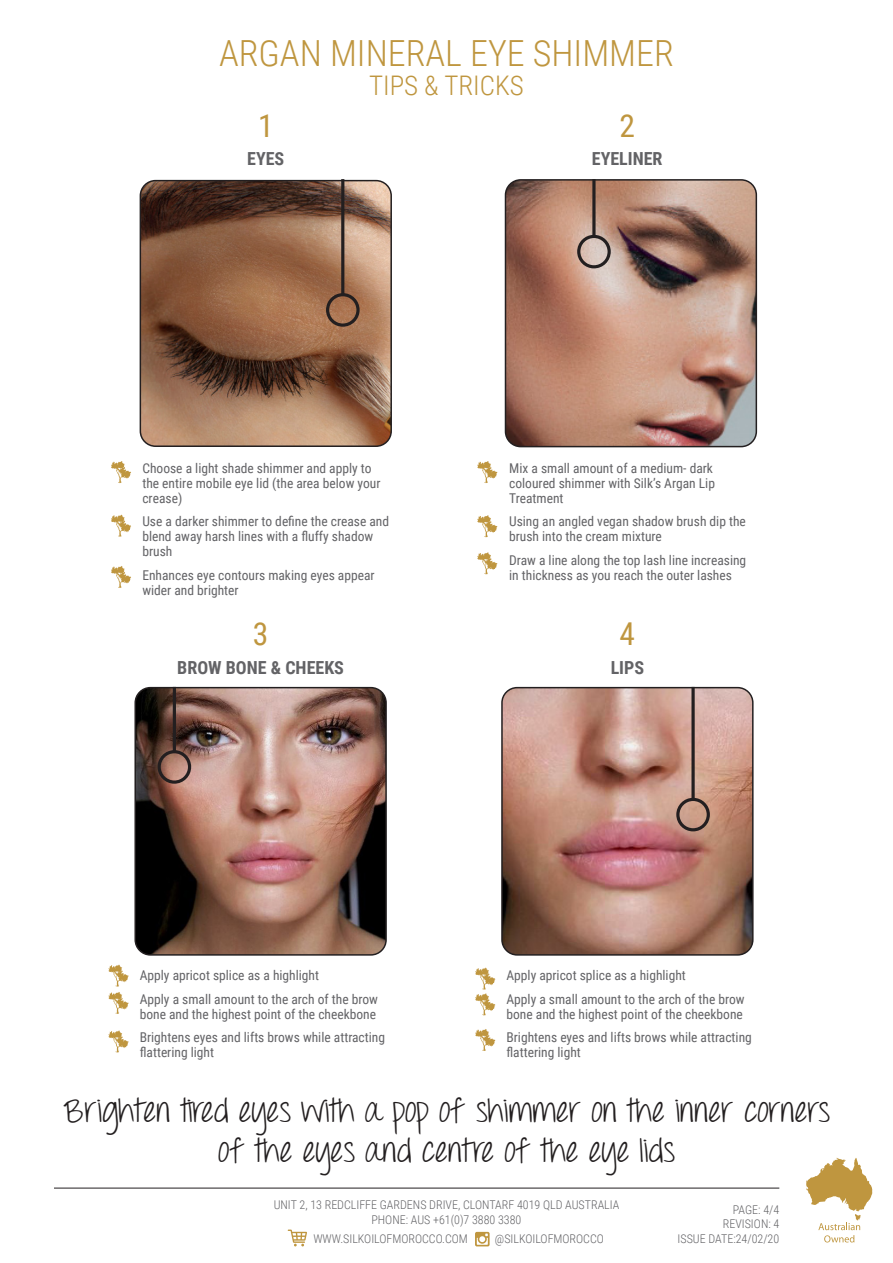
<style>
.page{position:relative;width:893px;height:1263px;background:#fff}
.page>*{position:absolute;margin:0;border:0;box-sizing:border-box;transform-origin:0 0}
.t1{font:300 36px "Roboto Condensed";color:#bf963f}
.t2{font:33px "Throw My Hands Upinthe Air";color:#231f20}
.t3{font:31.5px "Roboto Condensed";color:#bf963f}
.t4{font:300 27px "Roboto Condensed";color:#bf963f}
.t5{font:700 18px "Roboto Condensed";color:#636366}
.t6{font:13.5px/15px "Roboto Condensed";color:#636366}
.t7{font:300 12px "Roboto Condensed";color:#636366}
</style>
<div class="page">
<img style="left:140px;top:181px;width:251px;height:265px">
<div style="left:140px;top:180px;width:252px;height:267px;border:2px solid #231f20;border-radius:15px"></div>
<img style="left:137px;top:688px;width:249px;height:265px">
<div style="left:134px;top:687px;width:253px;height:269px;border:2px solid #231f20;border-radius:15px"></div>
<img style="left:502px;top:688px;width:249px;height:265px">
<div style="left:501px;top:687px;width:253px;height:269px;border:2px solid #231f20;border-radius:15px"></div>
<img style="left:505px;top:180px;width:251px;height:267px">
<div style="left:505px;top:179px;width:252px;height:268px;border:2px solid #231f20;border-radius:15px"></div>
<svg style="left:111px;top:461px;width:20px;height:22px"></svg>
<svg style="left:477px;top:461px;width:20px;height:22px"></svg>
<svg style="left:109px;top:964px;width:20px;height:50px"></svg>
<svg style="left:475px;top:967px;width:20px;height:48px"></svg>
<svg style="left:109px;top:1030px;width:20px;height:22px"></svg>
<svg style="left:475px;top:1029px;width:20px;height:22px"></svg>
<svg style="left:477px;top:515px;width:20px;height:22px"></svg>
<svg style="left:477px;top:552px;width:20px;height:22px"></svg>
<svg style="left:111px;top:515px;width:20px;height:22px"></svg>
<svg style="left:111px;top:566px;width:20px;height:22px"></svg>
<hr style="left:341px;top:179px;width:3px;height:116px;background:#231f20">
<div style="left:326px;top:293px;width:34px;height:34px;border:3px solid #231f20;border-radius:50%"></div>
<svg style="left:592px;top:179px;width:4px;height:56px"></svg>
<div style="left:577px;top:235px;width:34px;height:33px;border:3px solid #231f20;border-radius:50%"></div>
<hr style="left:173px;top:687px;width:3px;height:65px;background:#231f20">
<div style="left:158px;top:750px;width:33px;height:34px;border:3px solid #231f20;border-radius:50%"></div>
<svg style="left:691px;top:687px;width:4px;height:111px"></svg>
<div style="left:676px;top:798px;width:34px;height:33px;border:3px solid #231f20;border-radius:50%"></div>
<svg style="left:806px;top:1158px;width:66px;height:84px"></svg>
<hr style="left:54px;top:1188px;width:725px;height:1px;background:#231f20">
<svg style="left:475px;top:1232px;width:15px;height:14px"></svg>
<svg style="left:288px;top:1229px;width:19px;height:17px"></svg>
<p class="t1" style="left:219px;top:28px;width:456px">ARGAN MINERAL EYE SHIMMER</p>
<p class="t4" style="left:369px;top:66px;width:156px">TIPS &amp; TRICKS</p>
<p class="t3" style="left:258px;top:104px;width:17px">1</p>
<p class="t5" style="left:247px;top:146px;width:39px">EYES</p>
<p class="t6" style="left:142px;top:460px;width:240px">Choose a light shade shimmer and apply to the entire mobile eye lid (the area below your crease)</p>
<p class="t6" style="left:142px;top:514px;width:248px">Use a darker shimmer to define the crease and blend away harsh lines with a fluffy shadow brush</p>
<p class="t6" style="left:142px;top:567px;width:234px">Enhances eye contours making eyes appear wider and brighter</p>
<p class="t3" style="left:619px;top:104px;width:17px">2</p>
<p class="t5" style="left:592px;top:146px;width:72px">EYELINER</p>
<p class="t6" style="left:509px;top:460px;width:207px">Mix a small amount of a medium- dark coloured shimmer with Silk’s Argan Lip<br>Treatment</p>
<p class="t6" style="left:509px;top:514px;width:238px">Using an angled vegan shadow brush dip the brush into the cream mixture</p>
<p class="t6" style="left:509px;top:552px;width:239px">Draw a line along the top lash line increasing in thickness as you reach the outer lashes</p>
<p class="t3" style="left:253px;top:612px;width:17px">3</p>
<p class="t3" style="left:620px;top:612px;width:17px">4</p>
<p class="t5" style="left:177px;top:655px;width:168px">BROW BONE &amp; CHEEKS</p>
<p class="t5" style="left:611px;top:655px;width:35px">LIPS</p>
<p class="t6" style="left:140px;top:967px;width:181px">Apply apricot splice as a highlight</p>
<p class="t6" style="left:140px;top:991px;width:240px">Apply a small amount to the arch of the brow bone and the highest point of the cheekbone</p>
<p class="t6" style="left:140px;top:1029px;width:247px">Brightens eyes and lifts brows while attracting flattering light</p>
<p class="t6" style="left:506px;top:967px;width:181px">Apply apricot splice as a highlight</p>
<p class="t6" style="left:506px;top:991px;width:240px">Apply a small amount to the arch of the brow bone and the highest point of the cheekbone</p>
<p class="t6" style="left:506px;top:1029px;width:247px">Brightens eyes and lifts brows while attracting flattering light</p>
<p class="t2" style="left:63px;top:1091px;width:768px">Brighten tired eyes with a pop of shimmer on the inner corners</p>
<p class="t2" style="left:218px;top:1131px;width:458px">of the eyes and centre of the eye lids</p>
<p class="t7" style="left:733px;top:1201px;width:48px">PAGE: 4/4</p>
<p class="t7" style="left:723px;top:1215px;width:58px">REVISION: 4</p>
<p class="t7" style="left:678px;top:1230px;width:103px">ISSUE DATE:24/02/20</p>
<p class="t7" style="left:274px;top:1197px;width:347px">UNIT 2, 13 REDCLIFFE GARDENS DRIVE, CLONTARF 4019 QLD AUSTRALIA</p>
<p class="t7" style="left:371px;top:1211px;width:151px">PHONE: AUS +61(0)7 3880 3380</p>
<p class="t7" style="left:313px;top:1230px;width:156px">WWW.SILKOILOFMOROCCO.COM</p>
<p class="t7" style="left:495px;top:1230px;width:110px">@SILKOILOFMOROCCO</p>
</div>
